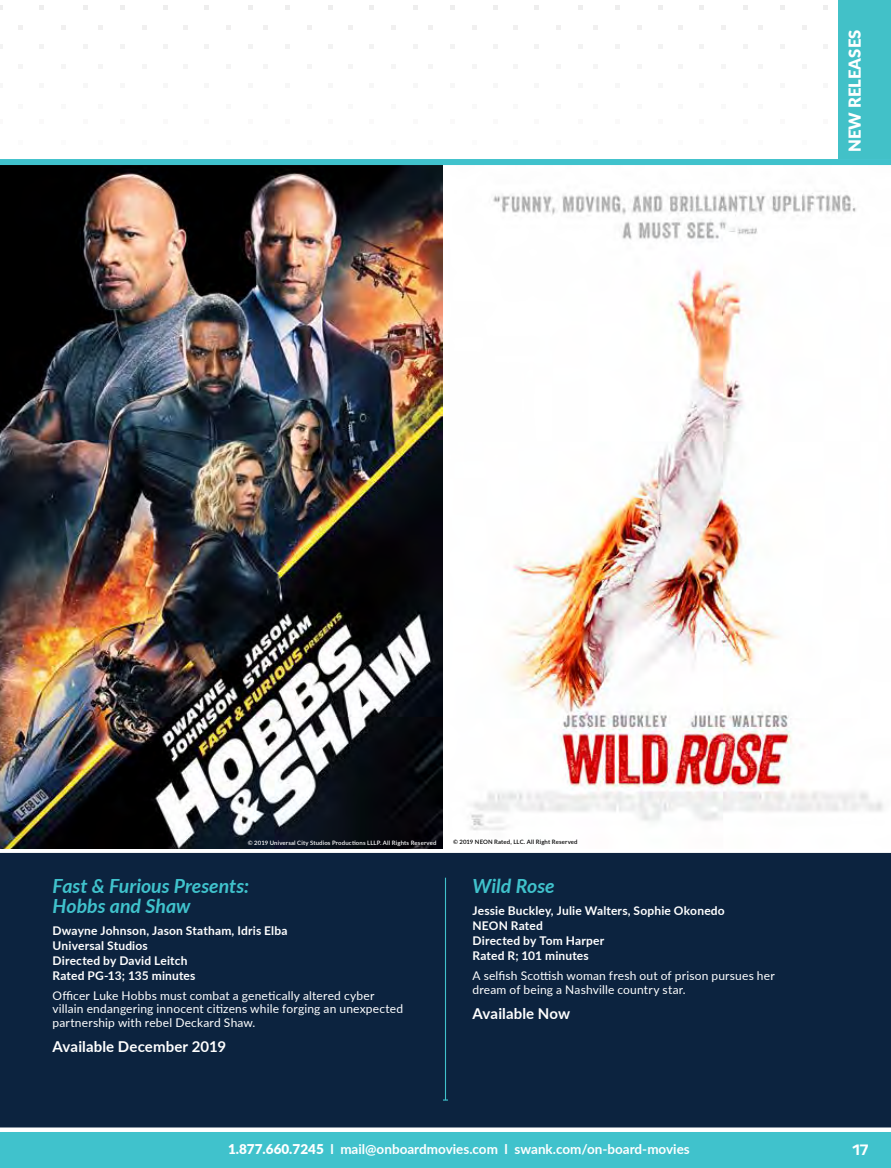
<style>
.page{position:relative;width:891px;height:1168px;background:#fff}
.page>*{position:absolute;margin:0;border:0;box-sizing:border-box;transform-origin:0 0}
.t1{font:italic 700 19.5px/19.5px "Lato";color:#40c2cc}
.t2{font:900 16.5px "Lato";letter-spacing:.01em;color:#fff}
.t3{font:700 15px "Lato";letter-spacing:.01em;color:#fff}
.t4{font:700 13.5px "Lato";color:#fff}
.t5{font:12px/13.5px "Lato";letter-spacing:.015em;color:#fff}
.t6{font:700 12px/15px "Lato";letter-spacing:.015em;color:#fff}
.t7{font:600 6px "Lato";letter-spacing:.025em;color:#fff}
.t8{font:600 6px "Lato";letter-spacing:.025em;color:#000}
.s1{font-weight:900}
</style>
<div class="page">
<div style="left:0;top:850px;width:891px;height:277px;background:#0c233f"></div>
<hr style="left:445px;top:878px;width:1px;height:222px;background:#40c2cc">
<div style="left:0;top:848px;width:891px;height:5px;background:#fff"></div>
<div style="left:0;top:1128px;width:891px;height:40px;background:#40c2cc"></div>
<div style="left:0;top:1127px;width:891px;height:5px;background:#fff"></div>
<img style="left:470px;top:193px;width:413px;height:637px">
<img style="left:0;top:165px;width:442px;height:683px">
<div style="left:838px;top:0;width:53px;height:159px;background:#42c1c8"></div>
<div style="left:0;top:159px;width:891px;height:6px;background:#40c2cc"></div>
<h2 class="t2" style="left:842px;top:152px;width:124px;rotate:-90deg">NEW RELEASES</h2>
<p class="t7" style="left:248px;top:839px;width:190px">© 2019 Universal City Studios Productions LLLP. All Rights Reserved</p>
<p class="t8" style="left:453px;top:837px;width:126px">© 2019 NEON Rated, LLC. All Right Reserved</p>
<h1 class="t1" style="left:52px;top:875px;width:198px">Fast &amp; Furious Presents:<br>Hobbs and Shaw</h1>
<p class="t6" style="left:52px;top:922px;width:236px">Dwayne Johnson, Jason Statham, Idris Elba<br>Universal Studios<br>Directed by David Leitch<br>Rated PG-13; 135 minutes</p>
<p class="t5" style="left:52px;top:988px;width:352px">Officer Luke Hobbs must combat a genetically altered cyber villain endangering innocent citizens while forging an unexpected partnership with rebel Deckard Shaw.</p>
<p class="t3" style="left:52px;top:1035px;width:175px">Available December 2019</p>
<h1 class="t1" style="left:472px;top:875px;width:84px">Wild Rose</h1>
<p class="t6" style="left:472px;top:902px;width:254px">Jessie Buckley, Julie Walters, Sophie Okonedo<br>NEON Rated<br>Directed by Tom Harper<br>Rated R; 101 minutes</p>
<p class="t5" style="left:472px;top:968px;width:304px">A selfish Scottish woman fresh out of prison pursues her dream of being a Nashville country star.</p>
<p class="t3" style="left:472px;top:1002px;width:99px">Available Now</p>
<p class="t4" style="left:228px;top:1139px;width:463px"><span class="s1">1.877.660.7245</span> l mail@onboardmovies.com l swank.com/on-board-movies</p>
</div>
